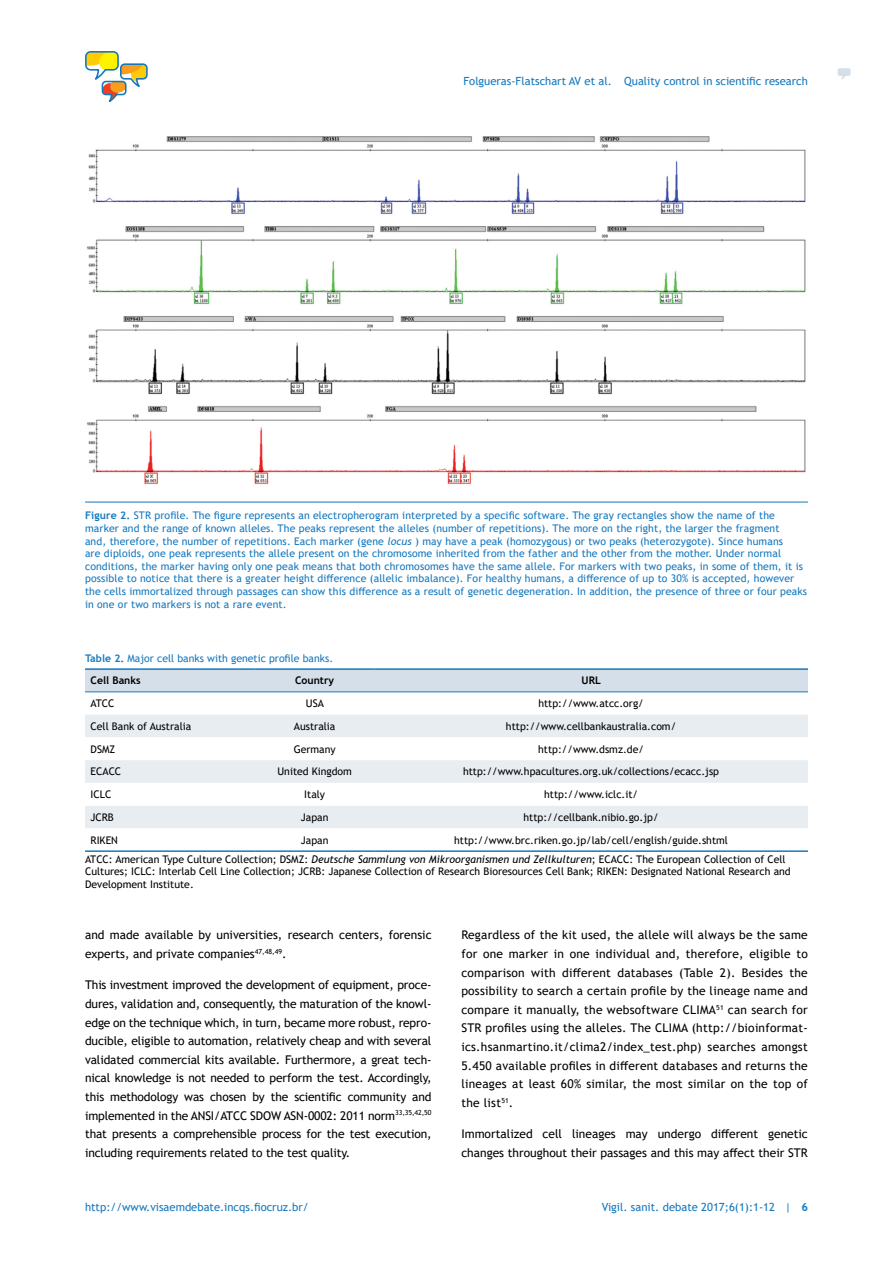
<style>
.page{position:relative;width:893px;height:1263px;background:#fff}
.page>*{position:absolute;margin:0;border:0;box-sizing:border-box;transform-origin:0 0}
.t1{font:12px/18.6px "Trebuchet MS";color:#000}
.t2{font:11.25px "Trebuchet MS";color:#1578be}
.t3{font:10.5px/12.6px "Trebuchet MS";letter-spacing:.01em;color:#1578be}
.t4{font:10.5px/19px "Trebuchet MS";color:#000}
.t5{font:700 10.5px "Trebuchet MS";color:#000}
.s1{font-weight:700}
.s2{font-style:italic}
.s3{font-weight:700;color:#000}
</style>
<div class="page">
<svg style="left:85px;top:51px;width:63px;height:51px"></svg>
<svg style="left:837px;top:68px;width:14px;height:11px"></svg>
<hr style="left:85px;top:502px;width:723px;height:1px;background:#1578be">
<img style="left:86px;top:136px;width:720px;height:348px">
<div style="left:85px;top:670px;width:723px;height:21px;background:#d5dfe9"></div>
<div style="left:85px;top:715px;width:723px;height:22px;background:#e8edf2"></div>
<svg style="left:85px;top:760px;width:723px;height:68px;fill:#e8edf2"></svg>
<hr style="left:85px;top:668px;width:170px;height:2px;background:#1578be">
<hr style="left:255px;top:668px;width:119px;height:2px;background:#1578be">
<hr style="left:374px;top:668px;width:434px;height:2px;background:#1578be">
<hr style="left:85px;top:691px;width:170px;height:1px;background:#1578be">
<hr style="left:255px;top:691px;width:119px;height:1px;background:#1578be">
<hr style="left:374px;top:691px;width:434px;height:1px;background:#1578be">
<hr style="left:85px;top:850px;width:170px;height:2px;background:#1578be">
<hr style="left:255px;top:850px;width:119px;height:2px;background:#1578be">
<hr style="left:374px;top:850px;width:434px;height:2px;background:#1578be">
<p class="t2" style="left:463px;top:74px;width:346px">Folgueras-Flatschart AV et al. Quality control in scientific research</p>
<p class="t3" style="left:85px;top:509px;width:724px"><span class="s1">Figure 2.</span> STR profile. The figure represents an electropherogram interpreted by a specific software. The gray rectangles show the name of the marker and the range of known alleles. The peaks represent the alleles (number of repetitions). The more on the right, the larger the fragment<br>and, therefore, the number of repetitions. Each marker (gene <span class="s2">locus</span> ) may have a peak (homozygous) or two peaks (heterozygote). Since humans<br>are diploids, one peak represents the allele present on the chromosome inherited from the father and the other from the mother. Under normal conditions, the marker having only one peak means that both chromosomes have the same allele. For markers with two peaks, in some of them, it is possible to notice that there is a greater height difference (allelic imbalance). For healthy humans, a difference of up to 30% is accepted, however the cells immortalized through passages can show this difference as a result of genetic degeneration. In addition, the presence of three or four peaks in one or two markers is not a rare event.</p>
<p class="t3" style="left:91px;top:647px;width:244px;line-height:22px;text-indent:-6px"><span class="s1">Table 2.</span> Major cell banks with genetic profile banks.<br><span class="s3">Cell Banks</span></p>
<p class="t5" style="left:295px;top:674px;width:41px">Country</p>
<p class="t5" style="left:582px;top:674px;width:21px">URL</p>
<p class="t4" style="left:91px;top:694px;width:25px">ATCC</p>
<p class="t4" style="left:306px;top:694px;width:20px">USA</p>
<p class="t4" style="left:538px;top:694px;width:107px">http://www.atcc.org/</p>
<p class="t4" style="left:91px;top:716px;width:102px">Cell Bank of Australia</p>
<p class="t4" style="left:294px;top:716px;width:43px">Australia</p>
<p class="t4" style="left:506px;top:716px;width:172px">http://www.cellbankaustralia.com/</p>
<p class="t4" style="left:91px;top:739px;width:26px">DSMZ</p>
<p class="t4" style="left:294px;top:739px;width:44px">Germany</p>
<p class="t4" style="left:538px;top:739px;width:107px">http://www.dsmz.de/</p>
<p class="t4" style="left:91px;top:762px;width:32px">ECACC</p>
<p class="t4" style="left:277px;top:762px;width:76px">United Kingdom</p>
<p class="t4" style="left:463px;top:762px;width:258px">http://www.hpacultures.org.uk/collections/ecacc.jsp</p>
<p class="t4" style="left:91px;top:785px;width:22px">ICLC</p>
<p class="t4" style="left:304px;top:785px;width:22px">Italy</p>
<p class="t4" style="left:544px;top:785px;width:95px">http://www.iclc.it/</p>
<p class="t4" style="left:91px;top:807px;width:25px">JCRB</p>
<p class="t4" style="left:301px;top:807px;width:29px">Japan</p>
<p class="t4" style="left:523px;top:807px;width:137px">http://cellbank.nibio.go.jp/</p>
<p class="t4" style="left:91px;top:830px;width:29px">RIKEN</p>
<p class="t4" style="left:301px;top:830px;width:29px">Japan</p>
<p class="t4" style="left:85px;top:830px;width:702px;text-indent:369px">http://www.brc.riken.go.jp/lab/cell/english/guide.shtml<br>ATCC: American Type Culture Collection; DSMZ: <span class="s2">Deutsche Sammlung von Mikroorganismen und Zellkulturen</span>; ECACC: The European Collection of Cell</p>
<p class="t4" style="left:85px;top:865px;width:707px;line-height:12.6px">Cultures; ICLC: Interlab Cell Line Collection; JCRB: Japanese Collection of Research Bioresources Cell Bank; RIKEN: Designated National Research and<br>Development Institute.</p>
<p class="t1" style="left:85px;top:926px;width:348px">and made available by universities, research centers, forensic experts, and private companies<sup>47,48,49</sup>.</p>
<p class="t1" style="left:85px;top:976px;width:348px;text-align:justify">This investment improved the development of equipment, proce&shy;dures, validation and, consequently, the maturation of the knowl&shy;edge on the technique which, in turn, became more robust, repro&shy;ducible, eligible to automation, relatively cheap and with several validated commercial kits available. Furthermore, a great tech&shy;nical knowledge is not needed to perform the test. Accordingly, this methodology was chosen by the scientific community and implemented in the ANSI/ATCC SDOW ASN-0002: 2011 norm<sup>33,35,42,50 </sup>that presents a comprehensible process for the test execution, including requirements related to the test quality.</p>
<p class="t1" style="left:461px;top:926px;width:348px;text-align:justify">Regardless of the kit used, the allele will always be the same for one marker in one individual and, therefore, eligible to comparison with different databases (Table 2). Besides the possibility to search a certain profile by the lineage name and compare it manually, the websoftware CLIMA<sup>51</sup> can search for STR profiles using the alleles. The CLIMA (http://bioinformat&shy;ics.hsanmartino.it/clima2/index_test.php) searches amongst 5.450 available profiles in different databases and returns the lineages at least 60% similar, the most similar on the top of the list<sup>51</sup>.</p>
<p class="t1" style="left:461px;top:1124px;width:348px">Immortalized cell lineages may undergo different genetic changes throughout their passages and this may affect their STR</p>
<p class="t2" style="left:85px;top:1199px;width:225px">http://www.visaemdebate.incqs.fiocruz.br/</p>
<p class="t2" style="left:602px;top:1199px;width:208px">Vigil. sanit. debate 2017;6(1):1-12 | <span class="s1">6</span></p>
</div>
